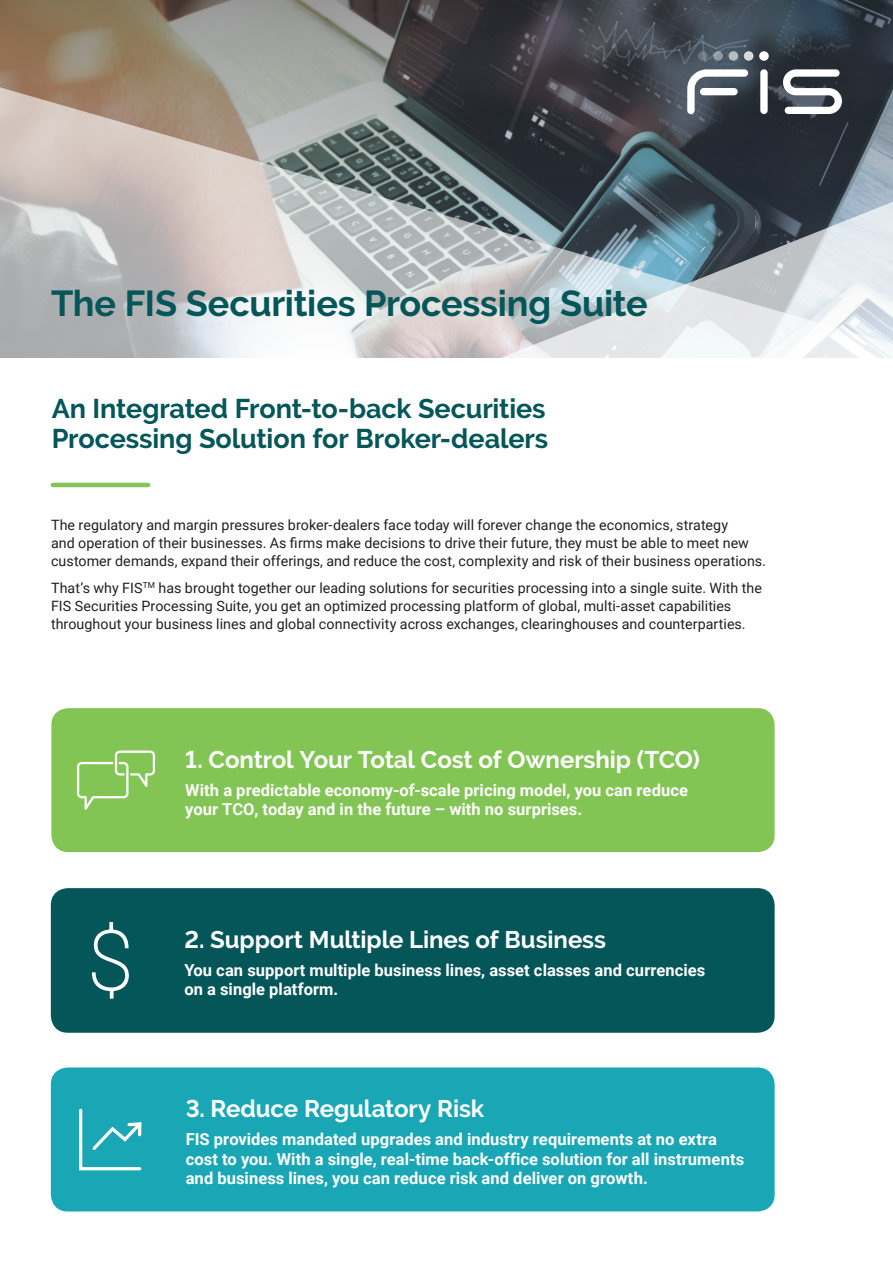
<style>
.page{position:relative;width:893px;height:1263px;background:#fff}
.page>*{position:absolute;margin:0;border:0;box-sizing:border-box;transform-origin:0 0}
.t1{font:700 36px "Raleway";letter-spacing:-.005em;color:#055659}
.t2{font:700 27px/30px "Raleway";letter-spacing:-.005em;color:#055659}
.t3{font:700 24px "Raleway";letter-spacing:-.005em;color:#fff}
.t4{font:700 16.5px/19.5px "Roboto";letter-spacing:.005em;color:#fff}
.t5{font:14.25px/18px "Roboto";letter-spacing:.005em;color:#231f20}
</style>
<div class="page">
<hr style="left:53px;top:483px;width:95px;height:4px;background:#83c555">
<svg style="left:0;top:0;width:893px;height:83px;background:#62605e"></svg>
<svg style="left:744px;top:51px;width:9px;height:10px"></svg>
<svg style="left:729px;top:51px;width:9px;height:10px"></svg>
<svg style="left:713px;top:51px;width:10px;height:10px"></svg>
<svg style="left:698px;top:51px;width:10px;height:10px"></svg>
<div style="left:760px;top:69px;width:8px;height:45px;background:#fff;border-radius:4px"></div>
<div style="left:759px;top:51px;width:10px;height:10px;background:#fff;border-radius:50%"></div>
<svg style="left:687px;top:69px;width:61px;height:14px"></svg>
<svg style="left:783px;top:69px;width:59px;height:14px"></svg>
<svg style="left:0;top:83px;width:893px;height:275px;background:#999"></svg>
<svg style="left:497px;top:195px;width:396px;height:163px;background:#abb5bb"></svg>
<div style="left:51px;top:708px;width:724px;height:144px;background:#83c555;border-radius:17px"></div>
<svg style="left:77px;top:750px;width:78px;height:60px"></svg>
<div style="left:51px;top:888px;width:724px;height:145px;background:#055659;border-radius:17px"></div>
<svg style="left:92px;top:922px;width:37px;height:77px"></svg>
<div style="left:51px;top:1067px;width:724px;height:144px;background:#1aa7b5;border-radius:17px"></div>
<svg style="left:79px;top:1108px;width:63px;height:63px"></svg>
<h1 class="t1" style="left:51px;top:283px;width:598px">The FIS Securities Processing Suite</h1>
<h2 class="t2" style="left:52px;top:394px;width:498px">An Integrated Front-to-back Securities<br>Processing Solution for Broker-dealers</h2>
<p class="t5" style="left:51px;top:515px;width:716px">The regulatory and margin pressures broker-dealers face today will forever change the economics, strategy<br>and operation of their businesses. As firms make decisions to drive their future, they must be able to meet new customer demands, expand their offerings, and reduce the cost, complexity and risk of their business operations.</p>
<p class="t5" style="left:51px;top:578px;width:712px">That’s why FIS<sup>TM</sup> has brought together our leading solutions for securities processing into a single suite. With the<br>FIS Securities Processing Suite, you get an optimized processing platform of global, multi-asset capabilities throughout your business lines and global connectivity across exchanges, clearinghouses and counterparties.</p>
<h3 class="t3" style="left:185px;top:745px;width:516px">1. Control Your Total Cost of Ownership (TCO)</h3>
<p class="t4" style="left:185px;top:779px;width:504px">With a predictable economy-of-scale pricing model, you can reduce your TCO, today and in the future – with no surprises.</p>
<h3 class="t3" style="left:184px;top:925px;width:423px">2. Support Multiple Lines of Business</h3>
<p class="t4" style="left:184px;top:959px;width:522px">You can support multiple business lines, asset classes and currencies on a single platform.</p>
<h3 class="t3" style="left:186px;top:1095px;width:300px">3. Reduce Regulatory Risk</h3>
<p class="t4" style="left:186px;top:1129px;width:560px">FIS provides mandated upgrades and industry requirements at no extra cost to you. With a single, real-time back-office solution for all instruments and business lines, you can reduce risk and deliver on growth.</p>
</div>
